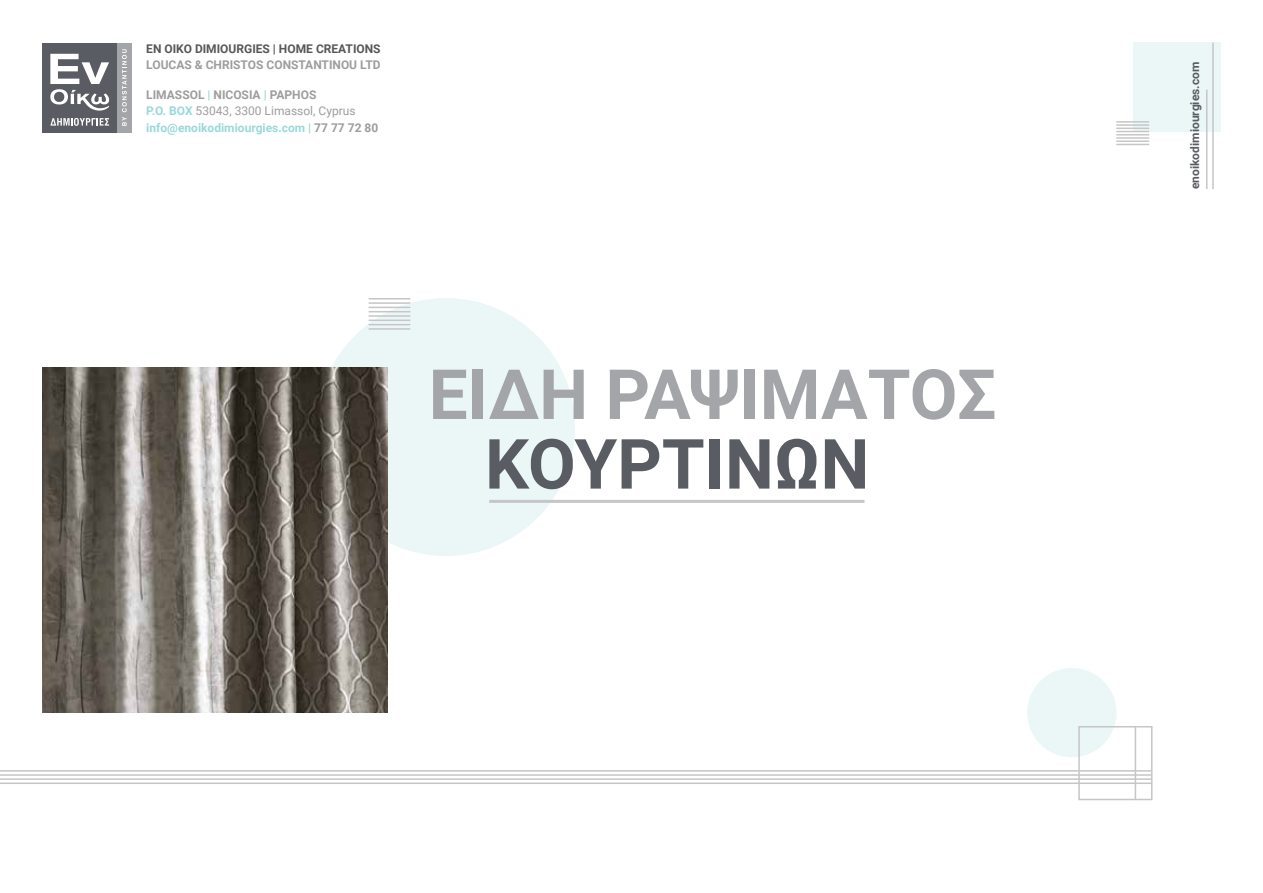
<style>
.page{position:relative;width:1263px;height:893px;background:#fff}
.page>*{position:absolute;margin:0;border:0;box-sizing:border-box;transform-origin:0 0}
.t1{font:700 69.3px "Roboto";color:#a4a5a9}
.t2{font:700 69.3px "Roboto";color:#5a5c63}
.t3{font:700 12px/16.5px "Roboto";color:#99d9d9}
.t4{font:700 12px "Roboto";color:#575756}
.t5{font:700 12px "Roboto";color:#9d9d9c}
.t6{font:700 12px "Roboto";color:#5a5c63}
.s1{color:#9d9d9c}
.s2{font-weight:400;color:#9d9d9c}
</style>
<div class="page">
<div style="left:1133px;top:43px;width:87px;height:89px;background:#ebf7f7"></div>
<hr style="left:1116px;top:134px;width:33px;height:2px;background:#c6c6c6">
<hr style="left:1116px;top:137px;width:33px;height:2px;background:#c6c6c6">
<hr style="left:1116px;top:140px;width:33px;height:2px;background:#c6c6c6">
<hr style="left:1116px;top:144px;width:33px;height:1px;background:#c6c6c6">
<hr style="left:1116px;top:131px;width:33px;height:1px;background:#c6c6c6">
<hr style="left:1116px;top:128px;width:33px;height:1px;background:#c6c6c6">
<hr style="left:1116px;top:124px;width:33px;height:2px;background:#c6c6c6">
<hr style="left:1116px;top:121px;width:33px;height:2px;background:#c6c6c6">
<hr style="left:1212px;top:43px;width:2px;height:146px;background:#c6c6c6">
<hr style="left:1206px;top:90px;width:1px;height:99px;background:#c6c6c6">
<div style="left:43px;top:43px;width:74px;height:89px;background:#5a5c63"></div>
<div style="left:117px;top:43px;width:15px;height:89px;background:#a4a5a9"></div>
<svg style="left:50px;top:54px;width:59px;height:57px"></svg>
<svg style="left:50px;top:118px;width:59px;height:8px"></svg>
<svg style="left:122px;top:49px;width:5px;height:77px"></svg>
<div style="left:317px;top:298px;width:258px;height:258px;background:#ebf7f7;border-radius:50%"></div>
<hr style="left:489px;top:500px;width:375px;height:3px;background:#c6c6c6">
<div style="left:1027px;top:668px;width:89px;height:89px;background:#ebf7f7;border-radius:50%"></div>
<hr style="left:1135px;top:726px;width:1px;height:74px;background:#c6c6c6">
<div style="left:1078px;top:726px;width:74px;height:74px;border:2px solid #c6c6c6"></div>
<hr style="left:0;top:770px;width:1152px;height:2px;background:#c6c6c6">
<hr style="left:0;top:774px;width:1152px;height:2px;background:#c6c6c6">
<hr style="left:0;top:778px;width:1152px;height:2px;background:#c6c6c6">
<hr style="left:0;top:782px;width:1152px;height:2px;background:#c6c6c6">
<img style="left:43px;top:368px;width:344px;height:345px">
<hr style="left:369px;top:315px;width:41px;height:2px;background:#c6c6c6">
<hr style="left:369px;top:320px;width:41px;height:1px;background:#c6c6c6">
<hr style="left:369px;top:324px;width:41px;height:1px;background:#c6c6c6">
<hr style="left:369px;top:328px;width:41px;height:2px;background:#c6c6c6">
<hr style="left:369px;top:311px;width:41px;height:1px;background:#c6c6c6">
<hr style="left:369px;top:307px;width:41px;height:1px;background:#c6c6c6">
<hr style="left:369px;top:302px;width:41px;height:2px;background:#c6c6c6">
<hr style="left:369px;top:298px;width:41px;height:1px;background:#c6c6c6">
<p class="t4" style="left:146px;top:40px;width:236px">EN OIKO DIMIOURGIES | HOME CREATIONS</p>
<p class="t5" style="left:146px;top:57px;width:236px">LOUCAS &amp; CHRISTOS CONSTANTINOU LTD</p>
<p class="t3" style="left:146px;top:86px;width:234px"><span class="s1">LIMASSOL</span> | <span class="s1">NICOSIA</span> | <span class="s1">PAPHOS<br></span>P.O. BOX <span class="s2">53043, 3300 Limassol, Cyprus </span>info@enoikodimiourgies.com | <span class="s1">77 77 72 80</span></p>
<h1 class="t1" style="left:429px;top:346px;width:569px">ΕΙΔΗ ΡΑΨΙΜΑΤΟΣ</h1>
<h1 class="t2" style="left:485px;top:415px;width:386px">ΚΟΥΡΤΙΝΩΝ</h1>
<p class="t6" style="left:1186px;top:189px;width:129px;rotate:-90deg">enoikodimiourgies.com</p>
</div>
